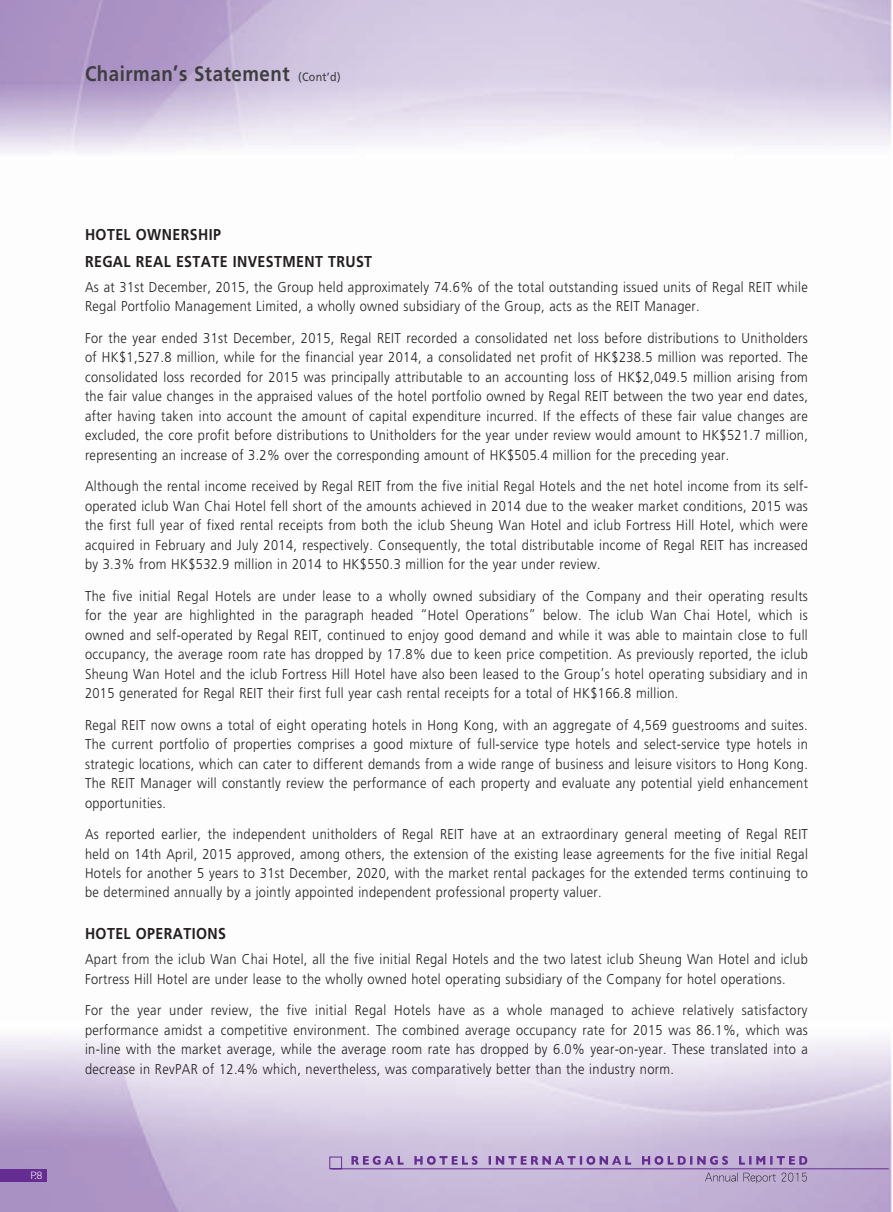
<style>
.page{position:relative;width:893px;height:1212px;background:#fff}
.page>*{position:absolute;margin:0;border:0;box-sizing:border-box;transform-origin:0 0}
.t1{font:700 21px "Frutiger LT Std";letter-spacing:.03em;color:#3e3e3f;scale:.89 1}
.t2{font:700 15.75px/27.6px "Frutiger LT Std";letter-spacing:.03em;color:#231f20;scale:.9 1}
.t3{font:300 14.25px/19.5px "Frutiger LT Std";letter-spacing:.03em;color:#231f20;text-align:justify;scale:.9 1}
.t4{font:300 10.8px "Gill Sans Std";color:#fff;scale:1.12 1}
.s1{font-weight:400;font-size:12px}
</style>
<div class="page">
<div style="left:0;top:1169px;width:47px;height:13px;background:#652d91"></div>
<svg style="left:329px;top:1156px;width:560px;height:27px;background:#b6a1cb"></svg>
<h1 class="t1" style="left:85px;top:65px;width:289px">Chairman’s Statement <span class="s1">(Cont’d)</span></h1>
<p class="t4" style="left:30px;top:1169px;width:12px">P.8</p>
<p class="t2" style="left:85px;top:221px;width:321px">HOTEL OWNERSHIP<br>REGAL REAL ESTATE INVESTMENT TRUST</p>
<p class="t3" style="left:85px;top:278px;width:804px">As at 31st December, 2015, the Group held approximately 74.6% of the total outstanding issued units of Regal REIT while<br>Regal Portfolio Management Limited, a wholly owned subsidiary of the Group, acts as the REIT Manager.</p>
<p class="t3" style="left:85px;top:329px;width:805px">For the year ended 31st December, 2015, Regal REIT recorded a consolidated net loss before distributions to Unitholders of HK$1,527.8 million, while for the financial year 2014, a consolidated net profit of HK$238.5 million was reported. The consolidated loss recorded for 2015 was principally attributable to an accounting loss of HK$2,049.5 million arising from the fair value changes in the appraised values of the hotel portfolio owned by Regal REIT between the two year end dates, after having taken into account the amount of capital expenditure incurred. If the effects of these fair value changes are excluded, the core profit before distributions to Unitholders for the year under review would amount to HK$521.7 million, representing an increase of 3.2% over the corresponding amount of HK$505.4 million for the preceding year.</p>
<p class="t3" style="left:85px;top:477px;width:805px">Although the rental income received by Regal REIT from the five initial Regal Hotels and the net hotel income from its self&shy;operated iclub Wan Chai Hotel fell short of the amounts achieved in 2014 due to the weaker market conditions, 2015 was the first full year of fixed rental receipts from both the iclub Sheung Wan Hotel and iclub Fortress Hill Hotel, which were acquired in February and July 2014, respectively. Consequently, the total distributable income of Regal REIT has increased by 3.3% from HK$532.9 million in 2014 to HK$550.3 million for the year under review.</p>
<p class="t3" style="left:85px;top:587px;width:805px">The five initial Regal Hotels are under lease to a wholly owned subsidiary of the Company and their operating results for the year are highlighted in the paragraph headed “Hotel Operations” below. The iclub Wan Chai Hotel, which is owned and self-operated by Regal REIT, continued to enjoy good demand and while it was able to maintain close to full occupancy, the average room rate has dropped by 17.8% due to keen price competition. As previously reported, the iclub Sheung Wan Hotel and the iclub Fortress Hill Hotel have also been leased to the Group’s hotel operating subsidiary and in 2015 generated for Regal REIT their first full year cash rental receipts for a total of HK$166.8 million.</p>
<p class="t3" style="left:85px;top:716px;width:805px">Regal REIT now owns a total of eight operating hotels in Hong Kong, with an aggregate of 4,569 guestrooms and suites.<br>The current portfolio of properties comprises a good mixture of full-service type hotels and select-service type hotels in strategic locations, which can cater to different demands from a wide range of business and leisure visitors to Hong Kong.<br>The REIT Manager will constantly review the performance of each property and evaluate any potential yield enhancement opportunities.</p>
<p class="t3" style="left:85px;top:825px;width:805px">As reported earlier, the independent unitholders of Regal REIT have at an extraordinary general meeting of Regal REIT held on 14th April, 2015 approved, among others, the extension of the existing lease agreements for the five initial Regal Hotels for another 5 years to 31st December, 2020, with the market rental packages for the extended terms continuing to be determined annually by a jointly appointed independent professional property valuer.</p>
<p class="t2" style="left:85px;top:921px;width:158px">HOTEL OPERATIONS</p>
<p class="t3" style="left:85px;top:950px;width:804px">Apart from the iclub Wan Chai Hotel, all the five initial Regal Hotels and the two latest iclub Sheung Wan Hotel and iclub<br>Fortress Hill Hotel are under lease to the wholly owned hotel operating subsidiary of the Company for hotel operations.</p>
<p class="t3" style="left:85px;top:1001px;width:805px">For the year under review, the five initial Regal Hotels have as a whole managed to achieve relatively satisfactory performance amidst a competitive environment. The combined average occupancy rate for 2015 was 86.1%, which was in-line with the market average, while the average room rate has dropped by 6.0% year-on-year. These translated into a decrease in RevPAR of 12.4% which, nevertheless, was comparatively better than the industry norm.</p>
</div>
